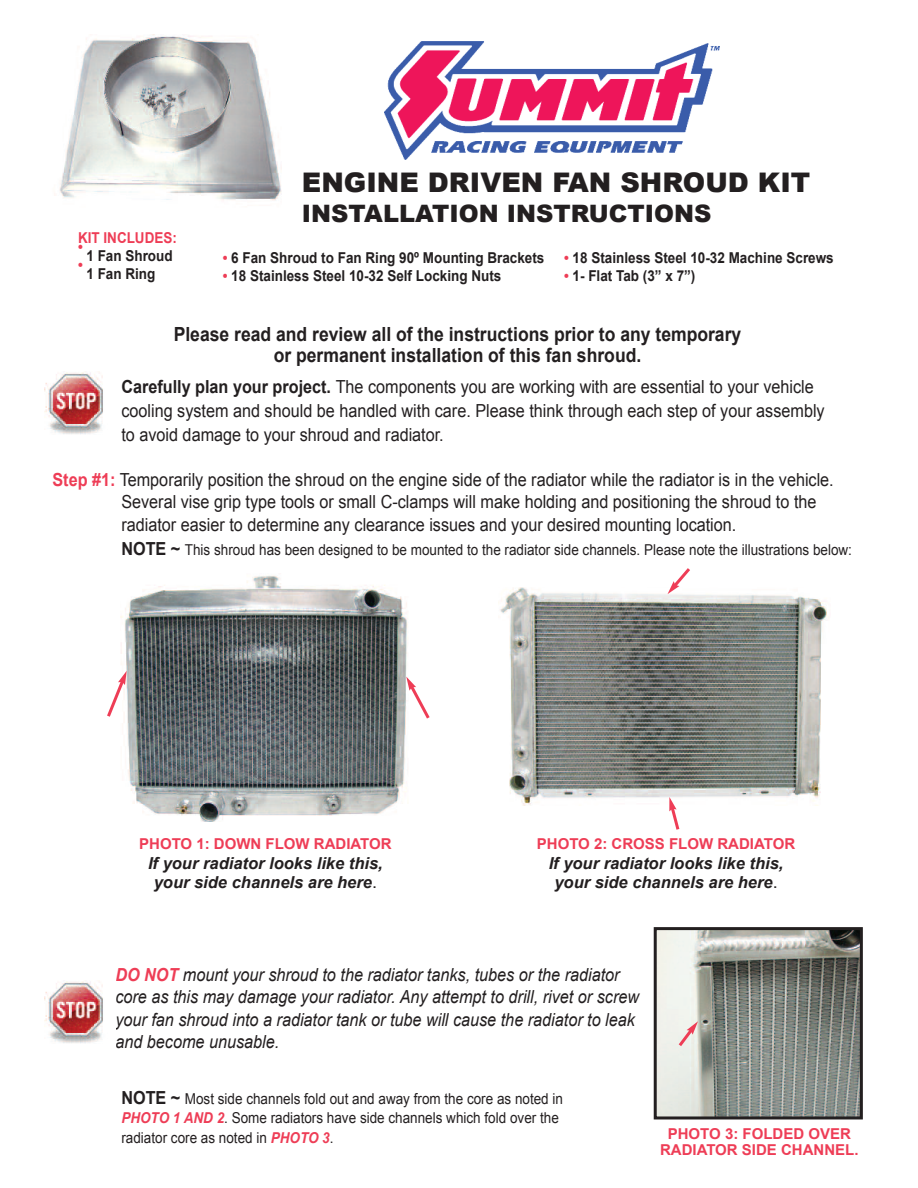
<style>
.page{position:relative;width:918px;height:1188px;background:#fff}
.page>*{position:absolute;margin:0;border:0;box-sizing:border-box;transform-origin:0 0}
.t1{font:900 27px "Arial";color:#231f20}
.t2{font:900 24px "Arial";color:#231f20}
.t3{font:700 19.5px/20.4px "Arial";color:#231f20;text-align:center;scale:.9 1}
.t4{font:18px/24px "Arial";color:#231f20;scale:.9 1}
.t5{font:italic 18px/22.5px "Arial";color:#231f20;scale:.9 1}
.t6{font:italic 700 16.5px/19.5px "Arial";color:#231f20;text-align:center}
.t7{font:15px/19.5px "Arial";color:#231f20;scale:.9 1}
.t8{font:700 15px "Arial";color:#231f20;scale:.9 1}
.t9{font:700 15px/16.5px "Arial";color:#ee3d56;text-align:center}
.t10{font:700 15px "Arial";color:#ee3d56;scale:.9 1}
.s1{color:#ee3d56}
.s2{font-weight:700}
.s3{font-weight:700;color:#ee3d56}
.s4{font-weight:700;font-size:18px}
.s5{font-weight:400;font-style:normal;font-size:18px}
.s6{font-weight:700;font-style:italic;color:#ee3d56}
</style>
<div class="page">
<img style="left:498px;top:587px;width:331px;height:218px">
<img style="left:120px;top:575px;width:288px;height:247px">
<svg style="left:669px;top:797px;width:13px;height:33px"></svg>
<svg style="left:668px;top:568px;width:25px;height:26px"></svg>
<svg style="left:406px;top:677px;width:24px;height:45px"></svg>
<svg style="left:107px;top:671px;width:20px;height:49px"></svg>
<img style="left:45px;top:981px;width:58px;height:62px">
<img style="left:658px;top:931px;width:201px;height:184px">
<div style="left:654px;top:927px;width:209px;height:192px;border:3px solid #231f20"></div>
<svg style="left:676px;top:1021px;width:22px;height:28px"></svg>
<img style="left:45px;top:372px;width:58px;height:62px">
<img style="left:59px;top:34px;width:223px;height:167px">
<img style="left:384px;top:41px;width:336px;height:118px">
<h1 class="t1" style="left:302px;top:163px;width:510px">ENGINE DRIVEN FAN SHROUD KIT</h1>
<p class="t10" style="left:78px;top:228px;width:111px">KIT INCLUDES:</p>
<p class="t10" style="left:78px;top:237px;width:7px">•</p>
<p class="t8" style="left:86px;top:246px;width:97px">1 Fan Shroud</p>
<p class="t10" style="left:78px;top:255px;width:7px">•</p>
<p class="t8" style="left:86px;top:264px;width:78px">1 Fan Ring</p>
<h2 class="t2" style="left:302px;top:196px;width:411px">INSTALLATION INSTRUCTIONS</h2>
<p class="t8" style="left:223px;top:247px;width:359px"><span class="s1">•</span> 6 Fan Shroud to Fan Ring 90º Mounting Brackets</p>
<p class="t8" style="left:223px;top:265px;width:311px"><span class="s1">•</span> 18 Stainless Steel 10-32 Self Locking Nuts</p>
<p class="t8" style="left:564px;top:247px;width:301px"><span class="s1">•</span> 18 Stainless Steel 10-32 Machine Screws</p>
<p class="t8" style="left:564px;top:265px;width:147px"><span class="s1">•</span> 1- Flat Tab (3” x 7”)</p>
<p class="t3" style="left:174px;top:325px;width:632px">Please read and review all of the instructions prior to any temporary or permanent installation of this fan shroud.</p>
<p class="t4" style="left:121px;top:375px;width:783px"><span class="s2">Carefully plan your project.</span> The components you are working with are essential to your vehicle cooling system and should be handled with care. Please think through each step of your assembly to avoid damage to your shroud and radiator.</p>
<p class="t4" style="left:121px;top:469px;width:793px;line-height:22.5px;text-indent:-69px"><span class="s3">Step #1:</span> Temporarily position the shroud on the engine side of the radiator while the radiator is in the vehicle.<br>Several vise grip type tools or small C-clamps will make holding and positioning the shroud to the radiator easier to determine any clearance issues and your desired mounting location.</p>
<p class="t7" style="left:121px;top:540px;width:813px"><span class="s4">NOTE ~</span> This shroud has been designed to be mounted to the radiator side channels. Please note the illustrations below:</p>
<p class="t9" style="left:139px;top:836px;width:254px">PHOTO 1: DOWN FLOW RADIATOR</p>
<p class="t6" style="left:148px;top:854px;width:236px">If your radiator looks like this, your side channels are here<span class="s5">.</span></p>
<p class="t9" style="left:537px;top:836px;width:260px">PHOTO 2: CROSS FLOW RADIATOR</p>
<p class="t6" style="left:549px;top:854px;width:236px">If your radiator looks like this, your side channels are here<span class="s5">.</span></p>
<p class="t5" style="left:115px;top:963px;width:583px"><span class="s3">DO NOT</span> mount your shroud to the radiator tanks, tubes or the radiator core as this may damage your radiator. Any attempt to drill, rivet or screw your fan shroud into a radiator tank or tube will cause the radiator to leak and become unusable.</p>
<p class="t7" style="left:121px;top:1089px;width:492px"><span class="s4">NOTE ~</span> Most side channels fold out and away from the core as noted in<br><span class="s6">PHOTO 1 AND 2</span>. Some radiators have side channels which fold over the radiator core as noted in <span class="s6">PHOTO 3</span>.</p>
<p class="t9" style="left:660px;top:1126px;width:200px">PHOTO 3: FOLDED OVER<br>RADIATOR SIDE CHANNEL.</p>
</div>
